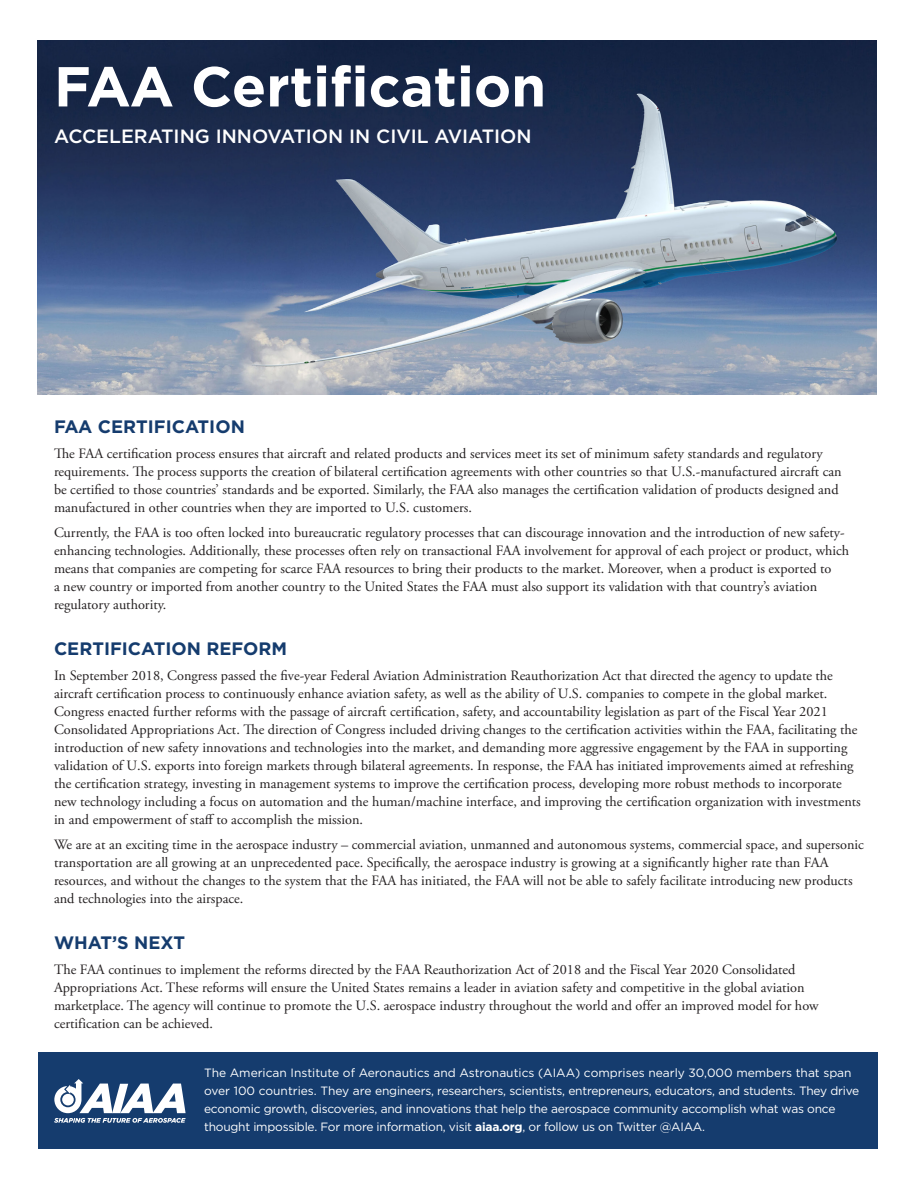
<style>
.page{position:relative;width:918px;height:1188px;background:#fff}
.page>*{position:absolute;margin:0;border:0;box-sizing:border-box;transform-origin:0 0}
.t1{font:700 56.25px "Gotham";color:#fff}
.t2{font:500 19.2px "Gotham";color:#fff}
.t3{font:700 18px "Gotham";color:#153c6e}
.t4{font:14.25px/18px "Adobe Garamond Pro";color:#231f20}
.t5{font:12px/18px "Gotham";letter-spacing:-.02em;color:#fff}
.s1{font-weight:700}
</style>
<div class="page">
<div style="left:38px;top:1053px;width:840px;height:96px;background:#153c6e"></div>
<img style="left:38px;top:40px;width:839px;height:354px">
<svg style="left:54px;top:1079px;width:132px;height:44px"></svg>
<p class="t1" style="left:54px;top:49px;width:494px">FAA Certification</p>
<p class="t2" style="left:54px;top:123px;width:479px">ACCELERATING INNOVATION IN CIVIL AVIATION</p>
<p class="t3" style="left:54px;top:415px;width:192px">FAA CERTIFICATION</p>
<p class="t4" style="left:54px;top:445px;width:789px">The FAA certification process ensures that aircraft and related products and services meet its set of minimum safety standards and regulatory requirements. The process supports the creation of bilateral certification agreements with other countries so that U.S.-manufactured aircraft can be certified to those countries’ standards and be exported. Similarly, the FAA also manages the certification validation of products designed and manufactured in other countries when they are imported to U.S. customers.</p>
<p class="t4" style="left:54px;top:524px;width:797px">Currently, the FAA is too often locked into bureaucratic regulatory processes that can discourage innovation and the introduction of new safety&shy;enhancing technologies. Additionally, these processes often rely on transactional FAA involvement for approval of each project or product, which means that companies are competing for scarce FAA resources to bring their products to the market. Moreover, when a product is exported to<br>a new country or imported from another country to the United States the FAA must also support its validation with that country’s aviation regulatory authority.</p>
<p class="t3" style="left:54px;top:637px;width:235px">CERTIFICATION REFORM</p>
<p class="t4" style="left:54px;top:667px;width:808px">In September 2018, Congress passed the five-year Federal Aviation Administration Reauthorization Act that directed the agency to update the aircraft certification process to continuously enhance aviation safety, as well as the ability of U.S. companies to compete in the global market.<br>Congress enacted further reforms with the passage of aircraft certification, safety, and accountability legislation as part of the Fiscal Year 2021<br>Consolidated Appropriations Act. The direction of Congress included driving changes to the certification activities within the FAA, facilitating the introduction of new safety innovations and technologies into the market, and demanding more aggressive engagement by the FAA in supporting validation of U.S. exports into foreign markets through bilateral agreements. In response, the FAA has initiated improvements aimed at refreshing the certification strategy, investing in management systems to improve the certification process, developing more robust methods to incorporate new technology including a focus on automation and the human/machine interface, and improving the certification organization with investments in and empowerment of staff to accomplish the mission.</p>
<p class="t4" style="left:54px;top:836px;width:811px">We are at an exciting time in the aerospace industry – commercial aviation, unmanned and autonomous systems, commercial space, and supersonic transportation are all growing at an unprecedented pace. Specifically, the aerospace industry is growing at a significantly higher rate than FAA resources, and without the changes to the system that the FAA has initiated, the FAA will not be able to safely facilitate introducing new products and technologies into the airspace.</p>
<p class="t3" style="left:54px;top:931px;width:133px">WHAT’S NEXT</p>
<p class="t4" style="left:54px;top:961px;width:766px">The FAA continues to implement the reforms directed by the FAA Reauthorization Act of 2018 and the Fiscal Year 2020 Consolidated Appropriations Act. These reforms will ensure the United States remains a leader in aviation safety and competitive in the global aviation marketplace. The agency will continue to promote the U.S. aerospace industry throughout the world and offer an improved model for how certification can be achieved.</p>
<p class="t5" style="left:204px;top:1064px;width:657px">The American Institute of Aeronautics and Astronautics (AIAA) comprises nearly 30,000 members that span over 100 countries. They are engineers, researchers, scientists, entrepreneurs, educators, and students. They drive economic growth, discoveries, and innovations that help the aerospace community accomplish what was once thought impossible. For more information, visit <span class="s1">aiaa.org</span>, or follow us on Twitter @AIAA.</p>
</div>
